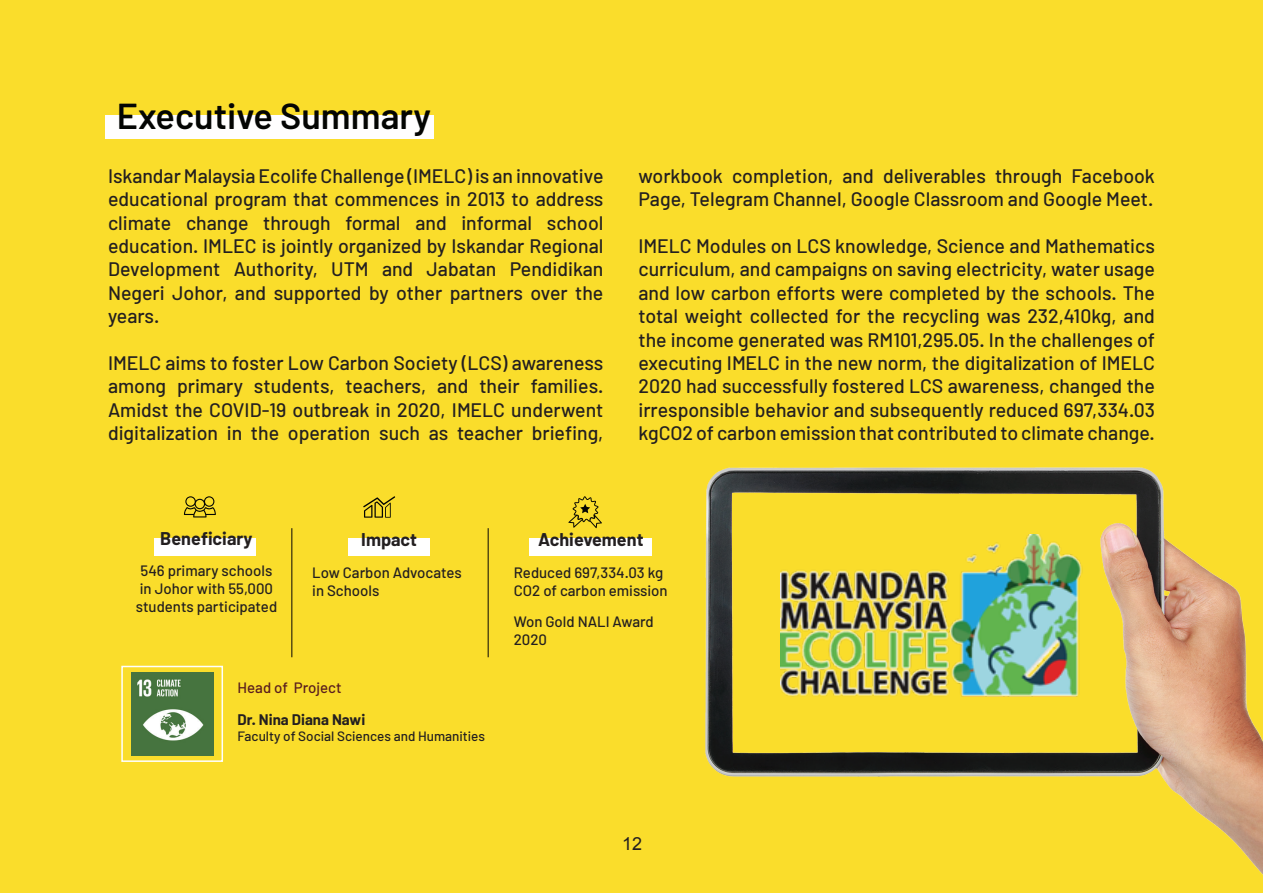
<style>
.page{position:relative;width:1263px;height:893px;background:#fadd2b}
.page>*{position:absolute;margin:0;border:0;box-sizing:border-box;transform-origin:0 0}
.t1{font:600 36px "Barlow";color:#040503}
.t2{font:500 19.5px/23.4px "Barlow";color:#231f20;text-align:justify}
.t3{font:700 18px "Barlow";color:#231f20}
.t4{font:18px "Arial";color:#231f20}
.t5{font:500 15px/18px "Barlow";color:#231f20}
.t6{font:700 15px "Barlow";color:#231f20}
.t7{font:500 15px "Barlow";color:#5a1e1e}
.t8{font:500 13.5px "Barlow";color:#231f20}
</style>
<div class="page">
<div style="left:154px;top:538px;width:101px;height:18px;background:#fff"></div>
<div style="left:348px;top:538px;width:82px;height:18px;background:#fff"></div>
<div style="left:529px;top:538px;width:123px;height:18px;background:#fff"></div>
<svg style="left:184px;top:496px;width:32px;height:21px"></svg>
<svg style="left:363px;top:496px;width:32px;height:22px"></svg>
<hr style="left:292px;top:528px;width:1px;height:129px;background:#080605">
<hr style="left:488px;top:528px;width:1px;height:129px;background:#080605">
<svg style="left:568px;top:496px;width:34px;height:32px"></svg>
<img style="left:705px;top:467px;width:558px;height:408px">
<img style="left:780px;top:535px;width:305px;height:190px">
<img style="left:131px;top:672px;width:83px;height:83px">
<div style="left:106px;top:116px;width:328px;height:23px;background:#fffefe"></div>
<div style="left:121px;top:666px;width:102px;height:96px;border:2px solid #fff"></div>
<h1 class="t1" style="left:117px;top:94px;width:316px">Executive Summary</h1>
<p class="t2" style="left:108px;top:164px;width:497px">Iskandar Malaysia Ecolife Challenge (IMELC) is an innovative educational program that commences in 2013 to address climate change through formal and informal school education. IMLEC is jointly organized by Iskandar Regional Development Authority, UTM and Jabatan Pendidikan Negeri Johor, and supported by other partners over the years.</p>
<p class="t2" style="left:108px;top:351px;width:497px">IMELC aims to foster Low Carbon Society (LCS) awareness among primary students, teachers, and their families.<br>Amidst the COVID-19 outbreak in 2020, IMELC underwent digitalization in the operation such as teacher briefing,</p>
<p class="t2" style="left:638px;top:164px;width:518px">workbook completion, and deliverables through Facebook<br>Page, Telegram Channel, Google Classroom and Google Meet.</p>
<p class="t2" style="left:638px;top:234px;width:518px">IMELC Modules on LCS knowledge, Science and Mathematics curriculum, and campaigns on saving electricity, water usage and low carbon efforts were completed by the schools. The total weight collected for the recycling was 232,410kg, and the income generated was RM101,295.05. In the challenges of executing IMELC in the new norm, the digitalization of IMELC 2020 had successfully fostered LCS awareness, changed the irresponsible behavior and subsequently reduced 697,334.03 kgCO2 of carbon emission that contributed to climate change.</p>
<p class="t3" style="left:160px;top:527px;width:94px">Beneficiary</p>
<p class="t5" style="left:136px;top:561px;width:143px;text-align:center">546 primary schools in Johor with 55,000 students participated</p>
<p class="t3" style="left:361px;top:528px;width:57px">Impact</p>
<p class="t5" style="left:312px;top:563px;width:151px">Low Carbon Advocates in Schools</p>
<p class="t7" style="left:237px;top:679px;width:106px">Head of Project</p>
<p class="t6" style="left:237px;top:710px;width:129px">Dr. Nina Diana Nawi</p>
<p class="t8" style="left:237px;top:728px;width:249px">Faculty of Social Sciences and Humanities</p>
<p class="t3" style="left:538px;top:528px;width:107px">Achievement</p>
<p class="t5" style="left:514px;top:563px;width:155px">Reduced 697,334.03 kg<br>CO2 of carbon emission</p>
<p class="t5" style="left:514px;top:612px;width:141px">Won Gold NALI Award<br>2020</p>
<p class="t4" style="left:622px;top:832px;width:22px">12</p>
</div>
